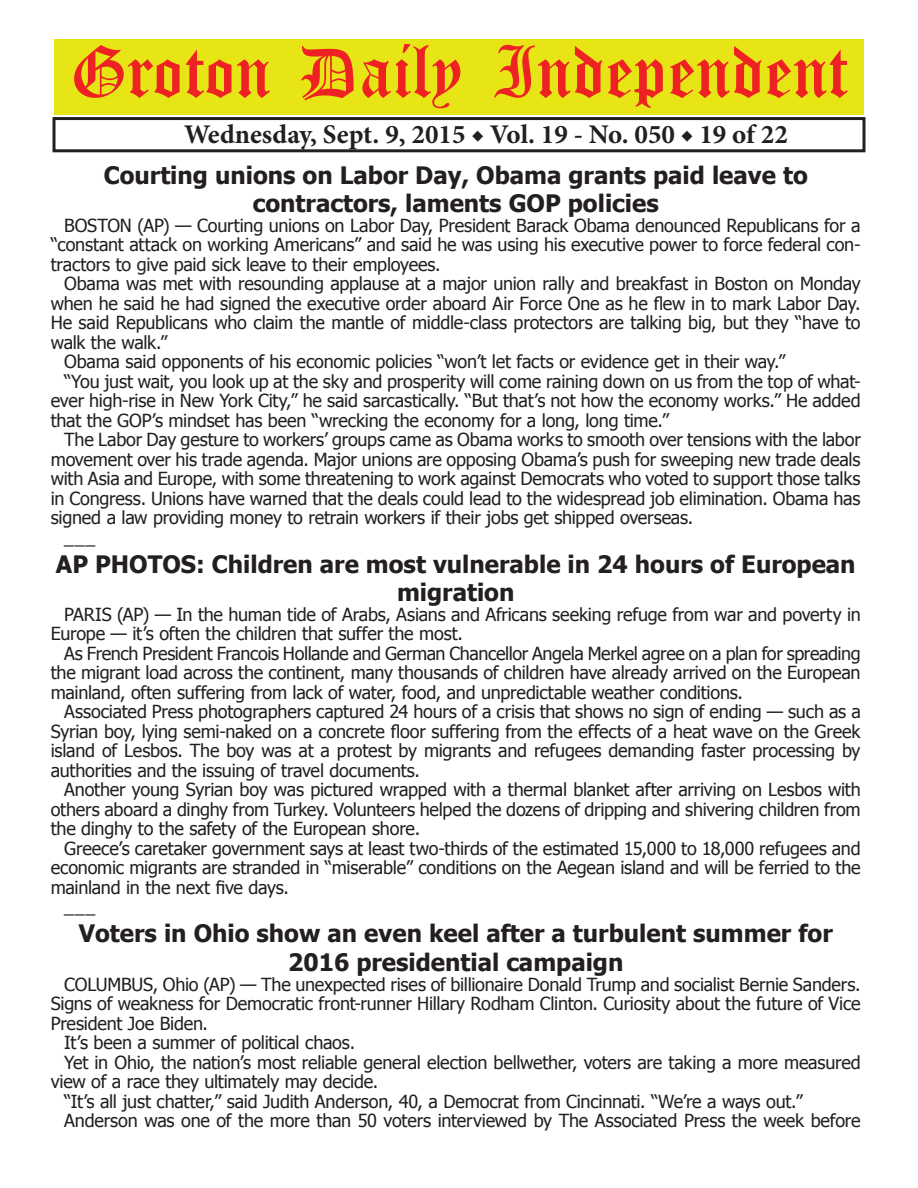
<style>
.page{position:relative;width:918px;height:1188px;background:#fff}
.page>*{position:absolute;margin:0;border:0;box-sizing:border-box;transform-origin:0 0}
.t1{font:54px "Old English Five";color:#ee2123}
.t2{font:700 27px "Minion Pro";color:#231f20}
.t3{font:700 24px/28.8px "Tahoma";color:#231f20;text-align:center}
.t4{font:18px/19.5px "Tahoma";letter-spacing:-.01em;color:#231f20;text-align:justify}
</style>
<div class="page">
<div style="left:52px;top:117px;width:814px;height:35px;border:3px solid #231f20"></div>
<div style="left:54px;top:40px;width:810px;height:75px;background:#e7e515"></div>
<h1 class="t1" style="left:70px;top:47px;width:779px">Groton Daily Independent</h1>
<h2 class="t2" style="left:184px;top:116px;width:605px">Wednesday, Sept. 9, 2015 ◆ Vol. 19 - No. 050 ◆ 19 of 22</h2>
<h3 class="t3" style="left:104px;top:159px;width:706px">Courting unions on Labor Day, Obama grants paid leave to contractors, laments GOP policies</h3>
<p class="t4" style="left:51px;top:215px;width:812px;text-indent:14px">BOSTON (AP) — Courting unions on Labor Day, President Barack Obama denounced Republicans for a “constant attack on working Americans” and said he was using his executive power to force federal con&shy;tractors to give paid sick leave to their employees.</p>
<p class="t4" style="left:64px;top:273px;width:798px">Obama was met with resounding applause at a major union rally and breakfast in Boston on Monday</p>
<p class="t4" style="left:51px;top:293px;width:811px">when he said he had signed the executive order aboard Air Force One as he flew in to mark Labor Day.</p>
<p class="t4" style="left:51px;top:312px;width:812px">He said Republicans who claim the mantle of middle-class protectors are talking big, but they “have to</p>
<p class="t4" style="left:51px;top:332px;width:118px">walk the walk.”</p>
<p class="t4" style="left:64px;top:351px;width:723px">Obama said opponents of his economic policies “won’t let facts or evidence get in their way.”</p>
<p class="t4" style="left:64px;top:371px;width:798px">“You just wait, you look up at the sky and prosperity will come raining down on us from the top of what-</p>
<p class="t4" style="left:51px;top:390px;width:811px">ever high-rise in New York City,” he said sarcastically. “But that’s not how the economy works.” He added</p>
<p class="t4" style="left:51px;top:410px;width:620px">that the GOP’s mindset has been “wrecking the economy for a long, long time.”</p>
<p class="t4" style="left:64px;top:429px;width:798px">The Labor Day gesture to workers’ groups came as Obama works to smooth over tensions with the labor</p>
<p class="t4" style="left:51px;top:449px;width:811px">movement over his trade agenda. Major unions are opposing Obama’s push for sweeping new trade deals</p>
<p class="t4" style="left:51px;top:468px;width:811px">with Asia and Europe, with some threatening to work against Democrats who voted to support those talks</p>
<p class="t4" style="left:51px;top:488px;width:811px">in Congress. Unions have warned that the deals could lead to the widespread job elimination. Obama has</p>
<p class="t4" style="left:51px;top:507px;width:644px">signed a law providing money to retrain workers if their jobs get shipped overseas.</p>
<p class="t4" style="left:64px;top:527px;width:33px">___</p>
<h3 class="t3" style="left:56px;top:548px;width:801px">AP PHOTOS: Children are most vulnerable in 24 hours of European migration</h3>
<p class="t4" style="left:51px;top:604px;width:812px;text-indent:14px">PARIS (AP) — In the human tide of Arabs, Asians and Africans seeking refuge from war and poverty in<br>Europe — it’s often the children that suffer the most.</p>
<p class="t4" style="left:51px;top:643px;width:811px;text-indent:14px">As French President Francois Hollande and German Chancellor Angela Merkel agree on a plan for spreading the migrant load across the continent, many thousands of children have already arrived on the European mainland, often suffering from lack of water, food, and unpredictable weather conditions.</p>
<p class="t4" style="left:51px;top:701px;width:812px;text-indent:14px">Associated Press photographers captured 24 hours of a crisis that shows no sign of ending — such as a Syrian boy, lying semi-naked on a concrete floor suffering from the effects of a heat wave on the Greek island of Lesbos. The boy was at a protest by migrants and refugees demanding faster processing by authorities and the issuing of travel documents.</p>
<p class="t4" style="left:51px;top:779px;width:812px;text-indent:14px">Another young Syrian boy was pictured wrapped with a thermal blanket after arriving on Lesbos with others aboard a dinghy from Turkey. Volunteers helped the dozens of dripping and shivering children from the dinghy to the safety of the European shore.</p>
<p class="t4" style="left:64px;top:838px;width:798px">Greece’s caretaker government says at least two-thirds of the estimated 15,000 to 18,000 refugees and</p>
<p class="t4" style="left:51px;top:857px;width:811px">economic migrants are stranded in “miserable” conditions on the Aegean island and will be ferried to the</p>
<p class="t4" style="left:51px;top:877px;width:240px">mainland in the next five days.</p>
<p class="t4" style="left:64px;top:896px;width:33px">___</p>
<h3 class="t3" style="left:79px;top:918px;width:755px">Voters in Ohio show an even keel after a turbulent summer for<br>2016 presidential campaign</h3>
<p class="t4" style="left:64px;top:973px;width:798px">COLUMBUS, Ohio (AP) — The unexpected rises of billionaire Donald Trump and socialist Bernie Sanders.</p>
<p class="t4" style="left:51px;top:993px;width:812px">Signs of weakness for Democratic front-runner Hillary Rodham Clinton. Curiosity about the future of Vice</p>
<p class="t4" style="left:51px;top:1012px;width:159px">President Joe Biden.</p>
<p class="t4" style="left:64px;top:1032px;width:292px">It’s been a summer of political chaos.</p>
<p class="t4" style="left:64px;top:1051px;width:798px">Yet in Ohio, the nation’s most reliable general election bellwether, voters are taking a more measured</p>
<p class="t4" style="left:51px;top:1071px;width:329px">view of a race they ultimately may decide.</p>
<p class="t4" style="left:64px;top:1090px;width:740px">“It’s all just chatter,” said Judith Anderson, 40, a Democrat from Cincinnati. “We’re a ways out.”</p>
<p class="t4" style="left:64px;top:1110px;width:798px">Anderson was one of the more than 50 voters interviewed by The Associated Press the week before</p>
</div>
